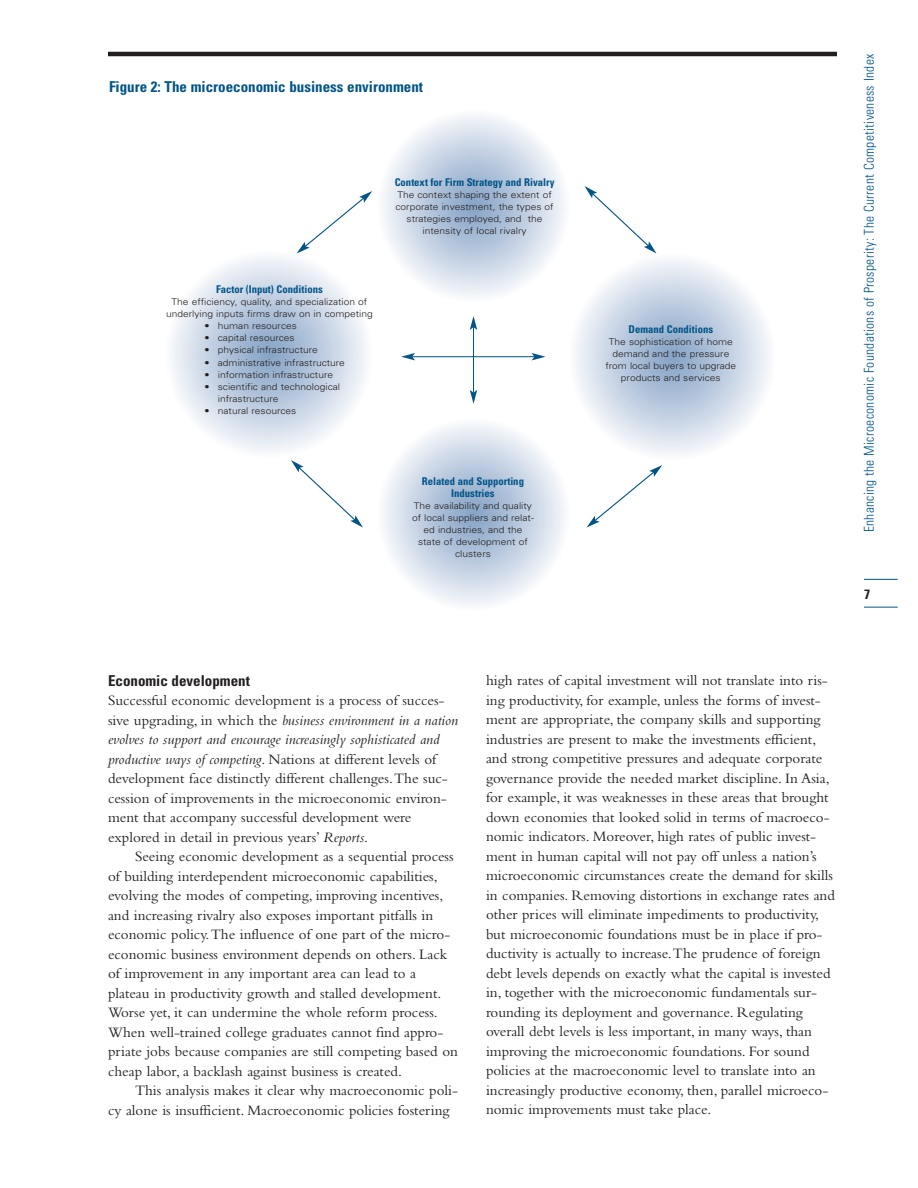
<style>
.page{position:relative;width:918px;height:1188px;background:#fff}
.page>*{position:absolute;margin:0;border:0;box-sizing:border-box;transform-origin:0 0}
.t1{font:15px/19.5px "Bembo";color:#231f20}
.t2{font:700 condensed 15px "Univers";color:#005487}
.t3{font:700 condensed 15px "Univers";color:#231f20}
.t4{font:300 condensed 13.5px "Univers";letter-spacing:.02em;color:#005487}
.t5{font:700 condensed 13.5px "Univers";color:#231f20}
.t6{font:700 condensed 10.65px/12px "Univers";color:#005487;text-align:center}
.t7{font:300 9.3px/12.1px "Univers";color:#231f20;text-align:center;scale:1.1 1}
.s1{font-style:italic}
</style>
<div class="page">
<hr style="left:108px;top:52px;width:729px;height:4px;background:#231f20">
<hr style="left:864px;top:579px;width:34px;height:1px;background:#005487">
<hr style="left:864px;top:607px;width:34px;height:1px;background:#005487">
<svg style="left:171px;top:191px;width:201px;height:337px"></svg>
<svg style="left:383px;top:115px;width:387px;height:490px"></svg>
<p class="t2" style="left:109px;top:81px;width:316px">Figure 2: The microeconomic business environment</p>
<p class="t6" style="left:216px;top:284px;width:108px">Factor (Input) Conditions</p>
<p class="t7" style="left:166px;top:296px;width:190px">The efficiency, quality, and specialization of underlying inputs firms draw on in competing</p>
<p class="t7" style="left:204px;top:321px;width:86px">• human resources</p>
<p class="t7" style="left:204px;top:333px;width:84px">• capital resources</p>
<p class="t7" style="left:204px;top:345px;width:105px">• physical infrastructure</p>
<p class="t7" style="left:204px;top:357px;width:129px">• administrative infrastructure</p>
<p class="t7" style="left:204px;top:369px;width:119px">• information infrastructure</p>
<p class="t7" style="left:218px;top:381px;width:113px;text-align:left;text-indent:-13px">• scientific and technological infrastructure</p>
<p class="t7" style="left:204px;top:406px;width:85px">• natural resources</p>
<p class="t6" style="left:395px;top:177px;width:161px">Context for Firm Strategy and Rivalry</p>
<p class="t7" style="left:396px;top:190px;width:145px">The context shaping the extent of corporate investment, the types of strategies employed, and the intensity of local rivalry</p>
<p class="t6" style="left:422px;top:476px;width:104px">Related and Supporting<br>Industries</p>
<p class="t7" style="left:412px;top:500px;width:112px">The availability and quality of local suppliers and relat&shy;ed industries, and the state of development of clusters</p>
<p class="t6" style="left:629px;top:324px;width:86px">Demand Conditions</p>
<p class="t7" style="left:605px;top:337px;width:120px">The sophistication of home demand and the pressure from local buyers to upgrade products and services</p>
<p class="t4" style="left:864px;top:532px;width:480px;rotate:-90deg">Enhancing the Microeconomic Foundations of Prosperity: The Current Competitiveness Index</p>
<p class="t5" style="left:864px;top:589px;width:7px">7</p>
<p class="t3" style="left:108px;top:675px;width:143px">Economic development</p>
<p class="t1" style="left:108px;top:692px;width:352px">Successful economic development is a process of succes&shy;sive upgrading, in which the <span class="s1">business environment in a nation evolves to support and encourage increasingly sophisticated and productive ways of competing</span>. Nations at different levels of development face distinctly different challenges.The suc&shy;cession of improvements in the microeconomic environ&shy;ment that accompany successful development were explored in detail in previous years’ <span class="s1">Reports</span>.</p>
<p class="t1" style="left:108px;top:848px;width:352px;text-indent:27px">Seeing economic development as a sequential process of building interdependent microeconomic capabilities, evolving the modes of competing, improving incentives, and increasing rivalry also exposes important pitfalls in economic policy.The influence of one part of the micro&shy;economic business environment depends on others. Lack of improvement in any important area can lead to a plateau in productivity growth and stalled development.<br>Worse yet, it can undermine the whole reform process.<br>When well-trained college graduates cannot find appro&shy;priate jobs because companies are still competing based on cheap labor, a backlash against business is created.</p>
<p class="t1" style="left:108px;top:1082px;width:351px;text-indent:27px">This analysis makes it clear why macroeconomic poli&shy;cy alone is insufficient. Macroeconomic policies fostering</p>
<p class="t1" style="left:486px;top:672px;width:350px">high rates of capital investment will not translate into ris&shy;ing productivity, for example, unless the forms of invest&shy;ment are appropriate, the company skills and supporting industries are present to make the investments efficient, and strong competitive pressures and adequate corporate governance provide the needed market discipline. In Asia, for example, it was weaknesses in these areas that brought down economies that looked solid in terms of macroeco&shy;nomic indicators. Moreover, high rates of public invest&shy;ment in human capital will not pay off unless a nation’s microeconomic circumstances create the demand for skills in companies. Removing distortions in exchange rates and other prices will eliminate impediments to productivity, but microeconomic foundations must be in place if pro&shy;ductivity is actually to increase.The prudence of foreign debt levels depends on exactly what the capital is invested in, together with the microeconomic fundamentals sur&shy;rounding its deployment and governance. Regulating overall debt levels is less important, in many ways, than improving the microeconomic foundations. For sound policies at the macroeconomic level to translate into an increasingly productive economy, then, parallel microeco&shy;nomic improvements must take place.</p>
</div>
